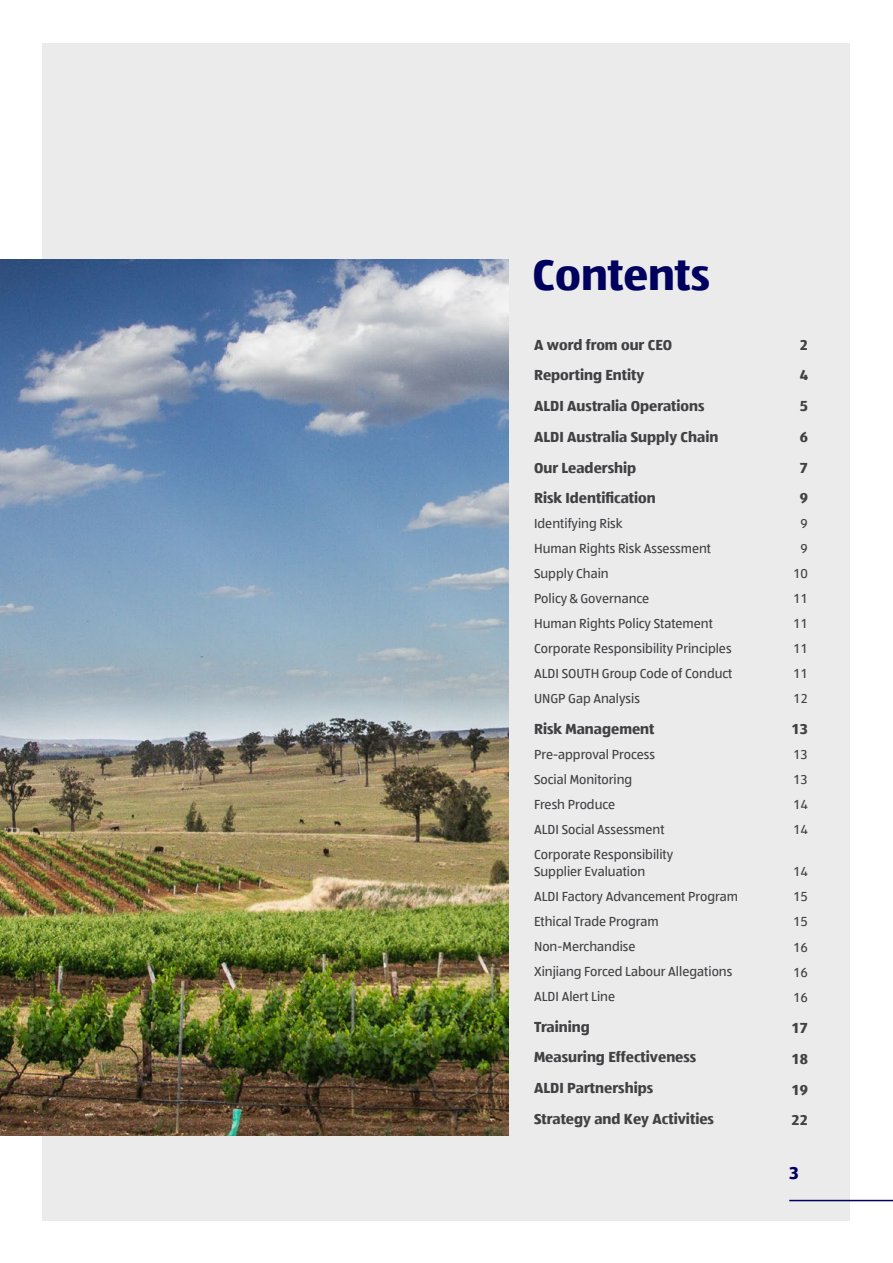
<style>
.page{position:relative;width:893px;height:1263px;background:#fff}
.page>*{position:absolute;margin:0;border:0;box-sizing:border-box;transform-origin:0 0}
.t1{font:700 45px "ALDISUED Office";color:#00005f}
.t2{font:700 18px "ALDISUED Office";color:#00005f}
.t3{font:700 15px/30.8px "ALDISUED Office";color:#414042}
.t4{font:13.5px/25px "ALDISUED Office";color:#414042}
</style>
<div class="page">
<div style="left:43px;top:43px;width:807px;height:1178px;background:#ebebec"></div>
<hr style="left:789px;top:1200px;width:104px;height:1px;background:#00005f">
<img style="left:0;top:259px;width:509px;height:877px">
<h1 class="t1" style="left:533px;top:244px;width:179px">Contents</h1>
<p class="t3" style="left:534px;top:329px;width:186px">A word from our CEO<br>Reporting Entity<br>ALDI Australia Operations<br>ALDI Australia Supply Chain<br>Our Leadership<br>Risk Identification</p>
<p class="t4" style="left:534px;top:511px;width:200px">Identifying Risk<br>Human Rights Risk Assessment<br>Supply Chain<br>Policy &amp; Governance<br>Human Rights Policy Statement<br>Corporate Responsibility Principles<br>ALDI SOUTH Group Code of Conduct<br>UNGP Gap Analysis</p>
<p class="t3" style="left:534px;top:713px;width:122px">Risk Management</p>
<p class="t4" style="left:534px;top:742px;width:141px">Pre-approval Process<br>Social Monitoring<br>Fresh Produce<br>ALDI Social Assessment<br>Corporate Responsibility</p>
<p class="t4" style="left:534px;top:858px;width:205px">Supplier Evaluation<br>ALDI Factory Advancement Program<br>Ethical Trade Program<br>Non-Merchandise<br>Xinjiang Forced Labour Allegations<br>ALDI Alert Line</p>
<p class="t3" style="left:534px;top:1011px;width:181px">Training<br>Measuring Effectiveness<br>ALDI Partnerships<br>Strategy and Key Activities</p>
<p class="t3" style="left:800px;top:329px;width:10px;text-align:justify">2<br>4<br>5<br>6<br>7<br>9</p>
<p class="t4" style="left:793px;top:511px;width:16px;text-align:center">9<br>9<br>10<br>11<br>11<br>11<br>11<br>12</p>
<p class="t3" style="left:791px;top:713px;width:18px">13</p>
<p class="t4" style="left:793px;top:742px;width:16px;text-align:justify">13<br>13<br>14<br>14</p>
<p class="t4" style="left:793px;top:858px;width:16px;text-align:justify">14<br>15<br>15</p>
<p class="t4" style="left:793px;top:935px;width:16px;text-align:justify">16<br>16<br>16</p>
<p class="t3" style="left:791px;top:1012px;width:18px;text-align:justify">17<br>18<br>19<br>22</p>
<h2 class="t2" style="left:789px;top:1160px;width:11px">3</h2>
</div>
